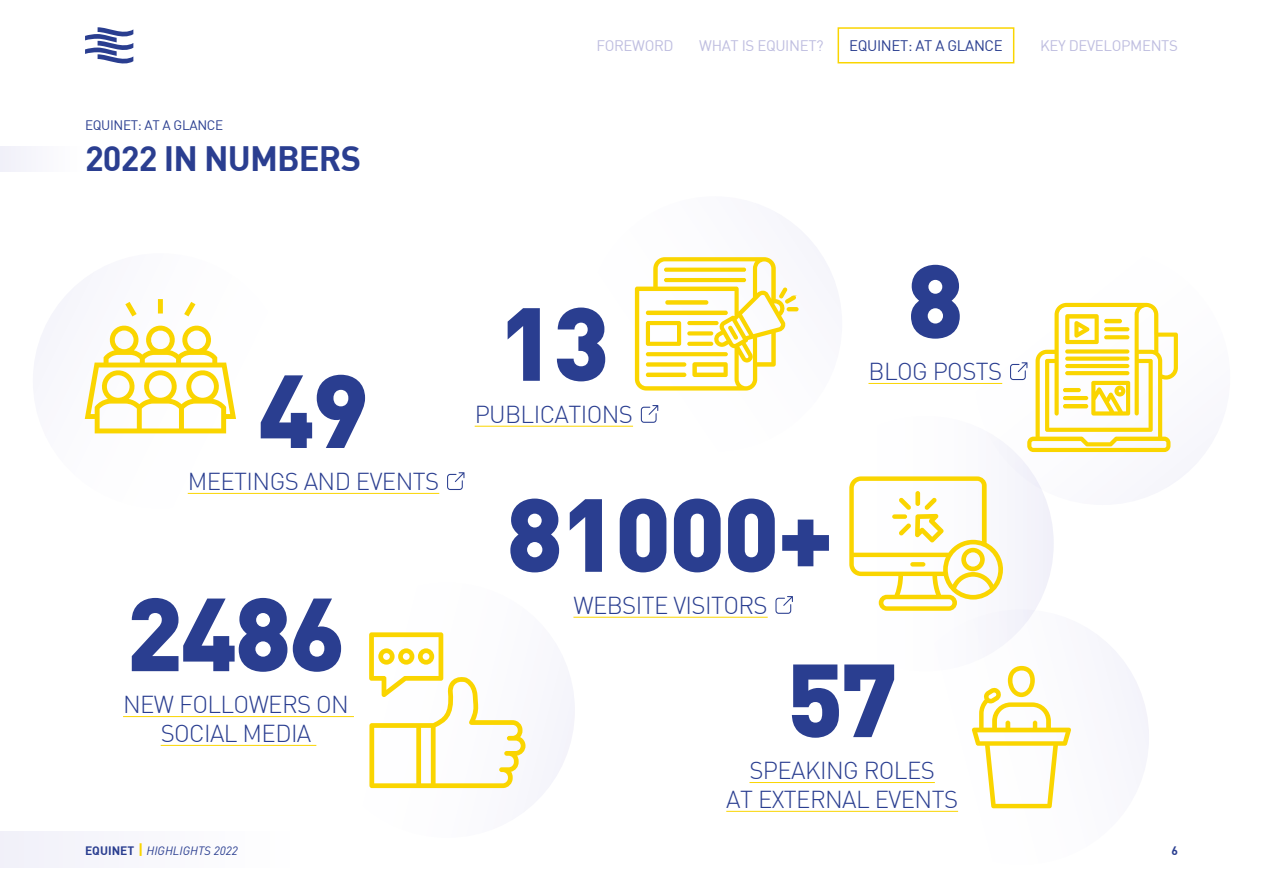
<style>
.page{position:relative;width:1263px;height:893px;background:#fff}
.page>*{position:absolute;margin:0;border:0;box-sizing:border-box;transform-origin:0 0}
.t1{font:900 102px "DIN Pro";letter-spacing:-.025em;color:#2a3e90}
.t2{font:700 34.5px "DIN";letter-spacing:-.025em;color:#2a3e90}
.t3{font:300 24px/28.8px "DIN";letter-spacing:-.025em;color:#2a3e90;text-align:center}
.t4{font:15px "DIN";letter-spacing:-.025em;color:#bfbee0}
.t5{font:15px "DIN";letter-spacing:-.025em;color:#2a3e90}
.t6{font:13.5px "DIN";letter-spacing:-.025em;color:#2a3e90}
.t7{font:italic 12px "DIN";color:#2a3e90}
.t8{font:700 12px "DIN";color:#2a3e90}
.s1{font-weight:700;font-style:normal}
.s2{font-weight:700;font-style:normal;font-size:15px;color:#fad500}
</style>
<div class="page">
<div style="left:0;top:831px;width:300px;height:37px;background:#f8f8fc"></div>
<div style="left:0;top:147px;width:85px;height:24px;background:#f8f7fc"></div>
<svg style="left:85px;top:27px;width:48px;height:37px"></svg>
<hr style="left:188px;top:493px;width:251px;height:1px;background:#fad500">
<hr style="left:475px;top:426px;width:158px;height:1px;background:#fad500">
<hr style="left:868px;top:383px;width:134px;height:1px;background:#fad500">
<hr style="left:123px;top:716px;width:231px;height:1px;background:#fad500">
<hr style="left:161px;top:745px;width:155px;height:1px;background:#fad500">
<hr style="left:573px;top:617px;width:195px;height:1px;background:#fad500">
<hr style="left:749px;top:782px;width:186px;height:1px;background:#fad500">
<hr style="left:726px;top:811px;width:232px;height:1px;background:#fad500">
<svg style="left:972px;top:666px;width:99px;height:142px"></svg>
<svg style="left:635px;top:257px;width:163px;height:134px"></svg>
<svg style="left:646px;top:352px;width:82px;height:4px"></svg>
<svg style="left:369px;top:632px;width:156px;height:156px"></svg>
<svg style="left:849px;top:476px;width:154px;height:135px"></svg>
<div style="left:910px;top:562px;width:15px;height:5px;background:#fad500;border-radius:2px"></div>
<svg style="left:85px;top:299px;width:151px;height:134px"></svg>
<div style="left:837px;top:27px;width:177px;height:36px;border:2px solid #fad500"></div>
<svg style="left:641px;top:405px;width:17px;height:18px"></svg>
<svg style="left:447px;top:472px;width:17px;height:18px"></svg>
<svg style="left:775px;top:596px;width:18px;height:18px"></svg>
<svg style="left:1010px;top:303px;width:168px;height:149px"></svg>
<p class="t6" style="left:85px;top:117px;width:140px">EQUINET: AT A GLANCE</p>
<p class="t2" style="left:85px;top:136px;width:277px">2022 IN NUMBERS</p>
<p class="t1" style="left:258px;top:342px;width:112px">49</p>
<p class="t3" style="left:188px;top:467px;width:253px">MEETINGS AND EVENTS</p>
<p class="t1" style="left:126px;top:565px;width:221px">2486</p>
<p class="t3" style="left:123px;top:690px;width:227px">NEW FOLLOWERS ON<br>SOCIAL MEDIA</p>
<p class="t4" style="left:596px;top:36px;width:79px">FOREWORD</p>
<p class="t4" style="left:699px;top:36px;width:126px">WHAT IS EQUINET?</p>
<p class="t5" style="left:849px;top:36px;width:155px">EQUINET: AT A GLANCE</p>
<p class="t4" style="left:1040px;top:36px;width:139px">KEY DEVELOPMENTS</p>
<p class="t1" style="left:498px;top:275px;width:112px">13</p>
<p class="t3" style="left:475px;top:400px;width:160px">PUBLICATIONS</p>
<p class="t1" style="left:506px;top:466px;width:329px">81000+</p>
<p class="t3" style="left:573px;top:591px;width:196px">WEBSITE VISITORS</p>
<p class="t1" style="left:907px;top:232px;width:58px">8</p>
<p class="t3" style="left:868px;top:357px;width:135px">BLOG POSTS</p>
<p class="t1" style="left:787px;top:631px;width:112px">57</p>
<p class="t3" style="left:749px;top:756px;width:187px">SPEAKING ROLES</p>
<p class="t3" style="left:726px;top:785px;width:233px">AT EXTERNAL EVENTS</p>
<p class="t7" style="left:85px;top:843px;width:154px"><span class="s1">EQUINET</span> <span class="s2">|</span> HIGHLIGHTS 2022</p>
<p class="t8" style="left:1171px;top:842px;width:8px">6</p>
</div>
